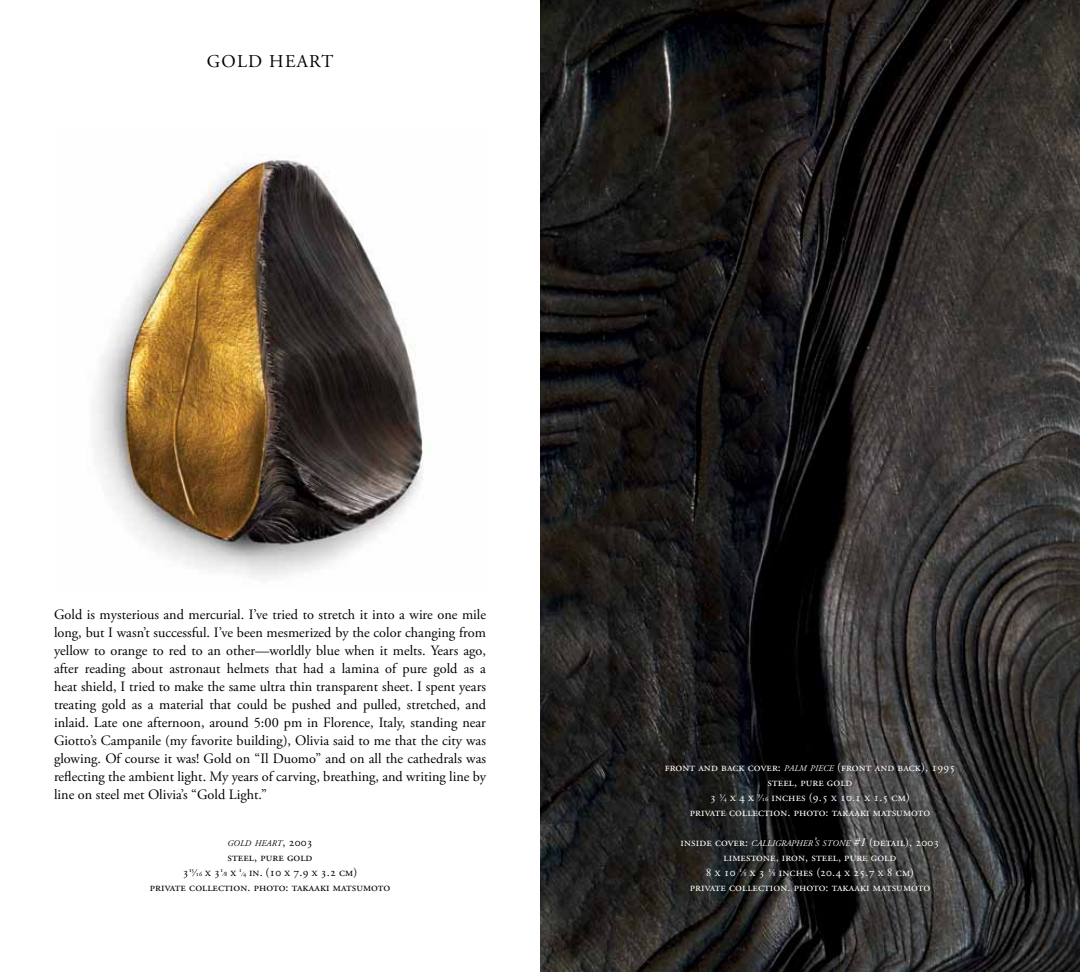
<style>
.page{position:relative;width:1080px;height:972px;background:#fff}
.page>*{position:absolute;margin:0;border:0;box-sizing:border-box;transform-origin:0 0}
.t1{font:18px "Adobe Garamond Pro";color:#000}
.t2{font:14.25px/18px "Adobe Garamond Pro";letter-spacing:-.06em;color:#000;text-align:justify}
.t3{font:12px/15px "Adobe Garamond Pro";letter-spacing:.01em;color:#fff;text-align:center}
.t4{font:12px/15px "Adobe Garamond Pro";letter-spacing:.01em;color:#000}
.t5{font:italic 8.7px "Adobe Garamond Pro";letter-spacing:.015em;color:#000}
.t6{font:6.75px "Adobe Garamond Pro";color:#000}
.s1{font-style:normal;font-size:12px}
.s2{font-size:12px}
.s3{font-size:10.5px}
.s4{font-size:6.75px}
.s5{font-style:italic;font-size:8.7px}
.s6{font-style:italic;font-size:12.3px}
</style>
<div class="page">
<img style="left:540px;top:0;width:540px;height:972px">
<img style="left:95px;top:155px;width:329px;height:421px">
<p class="t1" style="left:207px;top:51px;width:15px">GOL</p>
<p class="t1" style="left:248px;top:51px;width:35px">D HEART</p>
<p class="t2" style="left:54px;top:606px;width:434px">Gold is mysterious and mercurial. I’ve tried to stretch it into a wire one mile long, but I wasn’t successful. I’ve been mesmerized by the color changing from yellow to orange to red to an other—worldly blue when it melts. Years ago, after reading about astronaut helmets that had a lamina of pure gold as a heat shield, I tried to make the same ultra thin transparent sheet. I spent years treating gold as a material that could be pushed and pulled, stretched, and inlaid. Late one afternoon, around 5:00 pm in Florence, Italy, standing near Giotto’s Campanile (my favorite building), Olivia said to me that the city was glowing. Of course it was! Gold on “Il Duomo” and on all the cathedrals was reflecting the ambient light. My years of carving, breathing, and writing line by line on steel met Olivia’s “Gold Light.”</p>
<p class="t5" style="left:227px;top:838px;width:87px">GOLD HEART<span class="s1">, 2003</span></p>
<p class="t4" style="left:228px;top:850px;width:86px">steel, pure gold</p>
<p class="t6" style="left:183px;top:866px;width:42px"><span class="s2">3</span>15<span class="s3">⁄</span>16 <span class="s2">x 3</span>1</p>
<p class="t6" style="left:224px;top:870px;width:20px">⁄8<span class="s2">x</span>1</p>
<p class="t4" style="left:150px;top:865px;width:242px;text-indent:93px"><span class="s4">⁄4</span> in. (10 x 7.9 x 3.2 cm) private collection. photo: takaaki matsumoto</p>
<p class="t3" style="left:665px;top:760px;width:292px">front and back cover: <span class="s5">PALM PIECE</span> (front and back), 1995 steel, pure gold<br>3 <sup>3</sup><span class="s3">⁄</span><span class="s4">4</span> x 4 x <sup>9</sup><span class="s3">⁄</span><span class="s4">16</span> inches (9.5 x 10.1 x 1.5 cm)<br>private collection. photo: takaaki matsumoto</p>
<p class="t3" style="left:681px;top:835px;width:260px">inside cover: <span class="s5">CALLIGRAPHER</span><span class="s6">’</span><span class="s5">S STONE</span> <span class="s6">#1</span> (detail), 2003 limestone, iron, steel, pure gold<br>8 x 10 <sup>1</sup><span class="s3">⁄</span><span class="s4">8</span> x 3 <sup>1</sup><span class="s3">⁄</span><span class="s4">8</span> inches (20.4 x 25.7 x 8 cm)<br>private collection. photo: takaaki matsumoto</p>
</div>
